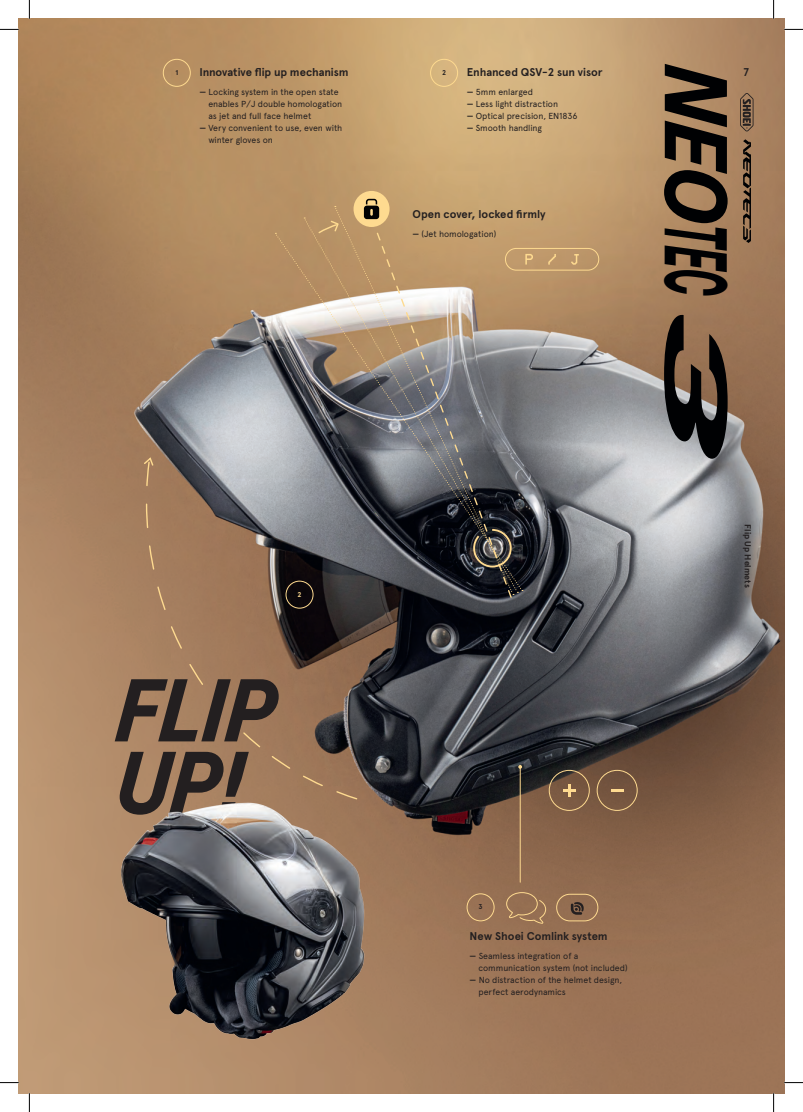
<style>
.page{position:relative;width:803px;height:1112px;background:#fff}
.page>*{position:absolute;margin:0;border:0;box-sizing:border-box;transform-origin:0 0}
.t1{font:italic 700 87.5px "Onsite Condensed";color:#000103}
.t2{font:italic 700 87.5px/72.5px "Onsite Condensed";color:#231f20}
.t3{font:700 11.25px "Apercu";letter-spacing:-.005em;color:#231f20}
.t4{font:8.75px/11.9px "Apercu";letter-spacing:-.01em;color:#231f20}
.t5{font:700 8.75px "Apercu";letter-spacing:-.01em;color:#231f20}
.t6{font:700 7px "Apercu";color:#231f20}
.t7{font:700 7px "Apercu";color:#feda90}
.s1{font-weight:700}
</style>
<div class="page">
<img style="left:19px;top:19px;width:765px;height:1073px">
<svg style="left:740px;top:93px;width:13px;height:38px"></svg>
<div style="left:467px;top:893px;width:27px;height:28px;border:1px solid #feda90;border-radius:50%"></div>
<div style="left:163px;top:59px;width:28px;height:28px;border:1px solid #feda90;border-radius:50%"></div>
<div style="left:430px;top:59px;width:28px;height:28px;border:1px solid #feda90;border-radius:50%"></div>
<div style="left:556px;top:893px;width:42px;height:28px;border:1px solid #feda90;border-radius:13px"></div>
<svg style="left:743px;top:139px;width:8px;height:104px"></svg>
<svg style="left:506px;top:891px;width:40px;height:33px"></svg>
<div style="left:353px;top:191px;width:37px;height:36px;background:#feda90;border-radius:50%"></div>
<svg style="left:242px;top:730px;width:116px;height:43px;background:#8b6b53"></svg>
<svg style="left:276px;top:234px;width:246px;height:356px;background:#857d77"></svg>
<svg style="left:335px;top:207px;width:178px;height:387px;background:#80756b"></svg>
<svg style="left:513px;top:590px;width:10px;height:5px"></svg>
<div style="left:505px;top:248px;width:94px;height:22px;border:1px solid #feda90;border-radius:11px"></div>
<svg style="left:525px;top:254px;width:8px;height:10px"></svg>
<svg style="left:548px;top:254px;width:8px;height:10px"></svg>
<svg style="left:571px;top:254px;width:8px;height:10px"></svg>
<svg style="left:364px;top:199px;width:15px;height:20px"></svg>
<div style="left:597px;top:769px;width:41px;height:41px;border:1px solid #feda90;border-radius:50%"></div>
<svg style="left:611px;top:789px;width:12px;height:2px"></svg>
<div style="left:549px;top:769px;width:41px;height:41px;border:1px solid #feda90;border-radius:50%"></div>
<svg style="left:563px;top:783px;width:13px;height:13px"></svg>
<svg style="left:139px;top:456px;width:65px;height:230px;background:#9f7b5d"></svg>
<svg style="left:571px;top:901px;width:13px;height:13px"></svg>
<div style="left:286px;top:580px;width:27px;height:28px;border:1px solid #feda90;border-radius:50%"></div>
<hr style="left:520px;top:767px;width:1px;height:115px;background:#feda90">
<svg style="left:518px;top:764px;width:4px;height:4px"></svg>
<img style="left:84px;top:773px;width:283px;height:275px">
<svg style="left:0;top:29px;width:19px;height:1px"></svg>
<svg style="left:784px;top:29px;width:19px;height:1px"></svg>
<svg style="left:0;top:1081px;width:19px;height:2px"></svg>
<svg style="left:784px;top:1081px;width:19px;height:2px"></svg>
<svg style="left:29px;top:0;width:1px;height:19px"></svg>
<svg style="left:29px;top:1092px;width:1px;height:19px"></svg>
<svg style="left:773px;top:0;width:1px;height:19px"></svg>
<svg style="left:773px;top:1092px;width:1px;height:19px"></svg>
<p class="t3" style="left:199px;top:66px;width:151px">Innovative flip up mechanism</p>
<p class="t4" style="left:208px;top:86px;width:135px;text-indent:-9px"><span class="s1">—</span> Locking system in the open state enables P/J double homologation as jet and full face helmet</p>
<p class="t4" style="left:208px;top:122px;width:136px;text-indent:-9px"><span class="s1">—</span> Very convenient to use, even with winter gloves on</p>
<p class="t6" style="left:175px;top:68px;width:4px">1</p>
<p class="t6" style="left:442px;top:68px;width:6px">2</p>
<p class="t3" style="left:467px;top:66px;width:137px">Enhanced QSV-2 sun visor</p>
<p class="t4" style="left:467px;top:86px;width:68px"><span class="s1">—</span> 5mm enlarged</p>
<p class="t4" style="left:467px;top:98px;width:93px"><span class="s1">—</span> Less light distraction</p>
<p class="t4" style="left:467px;top:110px;width:112px"><span class="s1">—</span> Optical precision, EN1836</p>
<p class="t4" style="left:467px;top:122px;width:76px"><span class="s1">—</span> Smooth handling</p>
<p class="t3" style="left:412px;top:207px;width:135px">Open cover, locked firmly</p>
<p class="t4" style="left:412px;top:227px;width:85px"><span class="s1">—</span> (Jet homologation)</p>
<p class="t7" style="left:297px;top:590px;width:6px">2</p>
<h1 class="t2" style="left:116px;top:675px;width:161px">FLIP<br>UP!</h1>
<p class="t6" style="left:478px;top:902px;width:6px">3</p>
<p class="t3" style="left:470px;top:929px;width:140px">New Shoei Comlink system</p>
<p class="t4" style="left:478px;top:950px;width:151px;text-indent:-9px"><span class="s1">—</span> Seamless integration of a communication system (not included)</p>
<p class="t4" style="left:478px;top:973px;width:145px;text-indent:-9px"><span class="s1">—</span> No distraction of the helmet design, perfect aerodynamics</p>
<h1 class="t1" style="left:748px;top:65px;width:395px;rotate:90deg">NEOTEC 3</h1>
<p class="t3" style="left:743px;top:66px;width:7px">7</p>
<p class="t5" style="left:753px;top:524px;width:65px;rotate:90deg">Flip Up Helmets</p>
</div>
